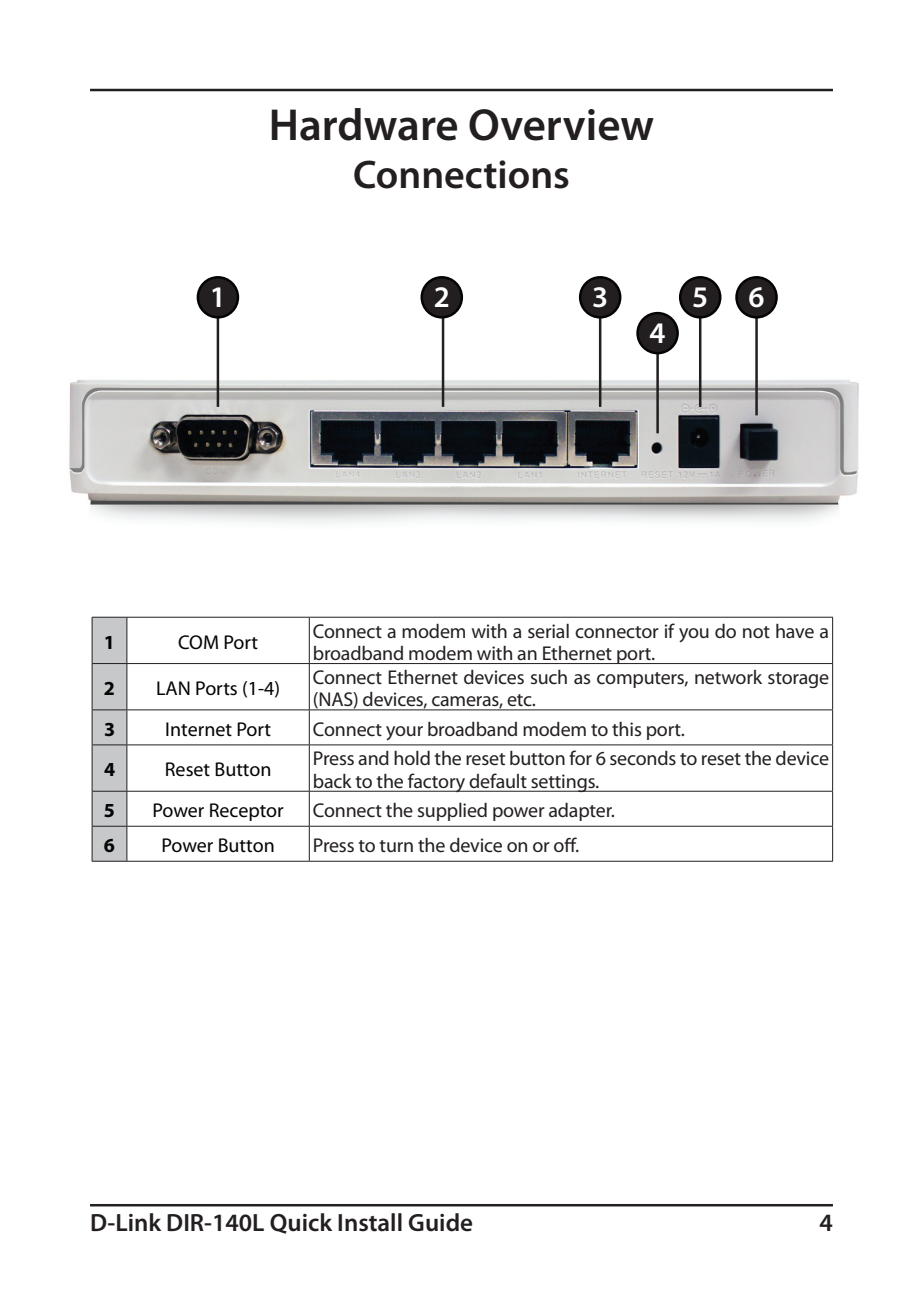
<style>
.page{position:relative;width:923px;height:1294px;background:#fff}
.page>*{position:absolute;margin:0;border:0;box-sizing:border-box;transform-origin:0 0}
.t1{font:600 45px "Myriad Pro";color:#231f20}
.t2{font:600 40px "Myriad Pro";color:#231f20}
.t3{font:600 30px "Myriad Pro";color:#fff}
.t4{font:600 25px "Myriad Pro";color:#231f20}
.t5{font:20px/22.5px "Myriad Pro";letter-spacing:-.01em;color:#231f20}
.t6{font:20px "Myriad Pro";color:#040503}
.t7{font:700 20px "Myriad Pro";color:#040503}
</style>
<div class="page">
<hr style="left:90px;top:89px;width:742px;height:2px;background:#231f20">
<hr style="left:90px;top:1204px;width:742px;height:2px;background:#231f20">
<img style="left:69px;top:342px;width:790px;height:182px">
<hr style="left:217px;top:304px;width:2px;height:103px;background:#231f20">
<hr style="left:442px;top:304px;width:2px;height:103px;background:#231f20">
<hr style="left:599px;top:312px;width:2px;height:95px;background:#231f20">
<hr style="left:656px;top:340px;width:3px;height:93px;background:#231f20">
<hr style="left:699px;top:301px;width:2px;height:106px;background:#231f20">
<hr style="left:755px;top:312px;width:2px;height:103px;background:#231f20">
<div style="left:93px;top:618px;width:33px;height:243px;background:#c7c8ca"></div>
<hr style="left:92px;top:617px;width:1px;height:46px;background:#231f20">
<hr style="left:92px;top:617px;width:35px;height:1px;background:#231f20">
<hr style="left:126px;top:617px;width:1px;height:46px;background:#231f20">
<hr style="left:127px;top:617px;width:182px;height:1px;background:#231f20">
<hr style="left:309px;top:617px;width:1px;height:46px;background:#231f20">
<hr style="left:832px;top:617px;width:1px;height:46px;background:#231f20">
<hr style="left:309px;top:617px;width:524px;height:1px;background:#231f20">
<hr style="left:92px;top:664px;width:1px;height:45px;background:#231f20">
<hr style="left:92px;top:663px;width:35px;height:1px;background:#231f20">
<hr style="left:126px;top:664px;width:1px;height:45px;background:#231f20">
<hr style="left:127px;top:663px;width:182px;height:1px;background:#231f20">
<hr style="left:309px;top:664px;width:1px;height:45px;background:#231f20">
<hr style="left:832px;top:664px;width:1px;height:45px;background:#231f20">
<hr style="left:309px;top:663px;width:524px;height:1px;background:#231f20">
<hr style="left:92px;top:710px;width:1px;height:34px;background:#231f20">
<hr style="left:92px;top:709px;width:35px;height:1px;background:#231f20">
<hr style="left:126px;top:710px;width:1px;height:34px;background:#231f20">
<hr style="left:127px;top:709px;width:182px;height:1px;background:#231f20">
<hr style="left:309px;top:710px;width:1px;height:34px;background:#231f20">
<hr style="left:832px;top:710px;width:1px;height:34px;background:#231f20">
<hr style="left:309px;top:709px;width:524px;height:1px;background:#231f20">
<hr style="left:92px;top:745px;width:1px;height:46px;background:#231f20">
<hr style="left:92px;top:744px;width:35px;height:1px;background:#231f20">
<hr style="left:126px;top:745px;width:1px;height:46px;background:#231f20">
<hr style="left:127px;top:744px;width:182px;height:1px;background:#231f20">
<hr style="left:309px;top:745px;width:1px;height:46px;background:#231f20">
<hr style="left:832px;top:745px;width:1px;height:46px;background:#231f20">
<hr style="left:309px;top:744px;width:524px;height:1px;background:#231f20">
<hr style="left:92px;top:791px;width:1px;height:35px;background:#231f20">
<hr style="left:92px;top:791px;width:35px;height:1px;background:#231f20">
<hr style="left:126px;top:791px;width:1px;height:35px;background:#231f20">
<hr style="left:127px;top:791px;width:182px;height:1px;background:#231f20">
<hr style="left:309px;top:791px;width:1px;height:35px;background:#231f20">
<hr style="left:832px;top:791px;width:1px;height:35px;background:#231f20">
<hr style="left:309px;top:791px;width:524px;height:1px;background:#231f20">
<hr style="left:92px;top:826px;width:1px;height:35px;background:#231f20">
<hr style="left:92px;top:826px;width:35px;height:1px;background:#231f20">
<hr style="left:92px;top:861px;width:35px;height:1px;background:#231f20">
<hr style="left:126px;top:826px;width:1px;height:35px;background:#231f20">
<hr style="left:127px;top:826px;width:182px;height:1px;background:#231f20">
<hr style="left:127px;top:861px;width:182px;height:1px;background:#231f20">
<hr style="left:309px;top:826px;width:1px;height:35px;background:#231f20">
<hr style="left:832px;top:826px;width:1px;height:35px;background:#231f20">
<hr style="left:309px;top:826px;width:524px;height:1px;background:#231f20">
<hr style="left:309px;top:861px;width:524px;height:1px;background:#231f20">
<div style="left:198px;top:277px;width:40px;height:40px;background:#231f20;border-radius:50%"></div>
<div style="left:197px;top:276px;width:42px;height:43px;border:2px solid #040503;border-radius:50%"></div>
<div style="left:422px;top:277px;width:40px;height:40px;background:#231f20;border-radius:50%"></div>
<div style="left:420px;top:276px;width:43px;height:43px;border:2px solid #040503;border-radius:50%"></div>
<div style="left:580px;top:277px;width:40px;height:40px;background:#231f20;border-radius:50%"></div>
<div style="left:579px;top:276px;width:42px;height:43px;border:2px solid #040503;border-radius:50%"></div>
<div style="left:680px;top:277px;width:40px;height:40px;background:#231f20;border-radius:50%"></div>
<div style="left:679px;top:276px;width:42px;height:43px;border:2px solid #040503;border-radius:50%"></div>
<div style="left:736px;top:277px;width:40px;height:40px;background:#231f20;border-radius:50%"></div>
<div style="left:735px;top:276px;width:42px;height:43px;border:2px solid #040503;border-radius:50%"></div>
<div style="left:637px;top:313px;width:40px;height:40px;background:#231f20;border-radius:50%"></div>
<div style="left:636px;top:312px;width:43px;height:42px;border:2px solid #040503;border-radius:50%"></div>
<h1 class="t1" style="left:269px;top:96px;width:387px">Hardware Overview</h1>
<h2 class="t2" style="left:353px;top:149px;width:218px">Connections</h2>
<h3 class="t3" style="left:210px;top:278px;width:18px">1</h3>
<h3 class="t3" style="left:434px;top:278px;width:18px">2</h3>
<h3 class="t3" style="left:592px;top:278px;width:18px">3</h3>
<h3 class="t3" style="left:692px;top:278px;width:18px">5</h3>
<h3 class="t3" style="left:748px;top:278px;width:18px">6</h3>
<h3 class="t3" style="left:649px;top:314px;width:18px">4</h3>
<p class="t7" style="left:104px;top:629px;width:13px">1</p>
<p class="t6" style="left:178px;top:630px;width:82px">COM Port</p>
<p class="t5" style="left:313px;top:619px;width:517px">Connect a modem with a serial connector if you do not have a broadband modem with an Ethernet port.</p>
<p class="t7" style="left:104px;top:675px;width:13px">2</p>
<p class="t6" style="left:156px;top:676px;width:126px">LAN Ports (1-4)</p>
<p class="t5" style="left:313px;top:665px;width:517px">Connect Ethernet devices such as computers, network storage (NAS) devices, cameras, etc.</p>
<p class="t7" style="left:104px;top:716px;width:13px">3</p>
<p class="t6" style="left:165px;top:717px;width:107px">Internet Port</p>
<p class="t5" style="left:313px;top:717px;width:373px">Connect your broadband modem to this port.</p>
<p class="t7" style="left:104px;top:757px;width:13px">4</p>
<p class="t6" style="left:165px;top:757px;width:108px">Reset Button</p>
<p class="t5" style="left:313px;top:747px;width:517px">Press and hold the reset button for 6 seconds to reset the device back to the factory default settings.</p>
<p class="t7" style="left:104px;top:797px;width:13px">5</p>
<p class="t6" style="left:152px;top:798px;width:133px">Power Receptor</p>
<p class="t5" style="left:313px;top:799px;width:304px">Connect the supplied power adapter.</p>
<p class="t7" style="left:104px;top:832px;width:13px">6</p>
<p class="t6" style="left:161px;top:833px;width:115px">Power Button</p>
<p class="t5" style="left:313px;top:834px;width:268px">Press to turn the device on or off.</p>
<p class="t4" style="left:90px;top:1206px;width:384px">D-Link DIR-140L Quick Install Guide</p>
<p class="t4" style="left:819px;top:1206px;width:15px">4</p>
</div>
